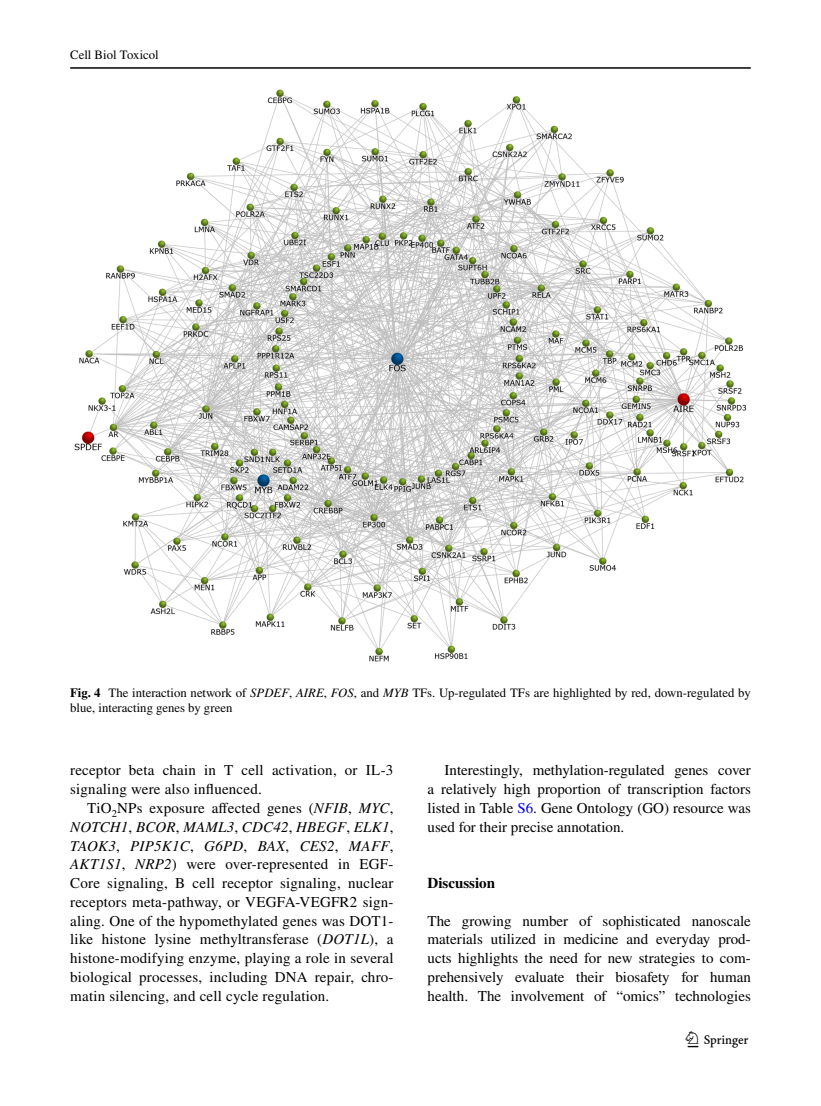
<style>
.page{position:relative;width:821px;height:1106px;background:#fff}
.page>*{position:absolute;margin:0;border:0;box-sizing:border-box;transform-origin:0 0}
.t1{font:22.5px "Springnew Regular 3";color:#000}
.t2{font:15px/18.8px "STIX";letter-spacing:.01em;color:#000;text-align:justify}
.t3{font:700 15px "STIX";color:#000}
.t4{font:12.75px/15px "STIX";color:#000}
.s1{font-weight:700}
.s2{font-style:italic}
.s3{color:#00f}
</style>
<div class="page">
<hr style="left:70px;top:67px;width:680px;height:2px;background:#000">
<img style="left:74px;top:89px;width:672px;height:573px">
<p class="t4" style="left:70px;top:48px;width:90px">Cell Biol Toxicol</p>
<p class="t4" style="left:70px;top:686px;width:682px"><span class="s1">Fig. 4</span> The interaction network of <span class="s2">SPDEF</span>, <span class="s2">AIRE</span>, <span class="s2">FOS</span>, and <span class="s2">MYB</span> TFs. Up-regulated TFs are highlighted by red, down-regulated by blue, interacting genes by green</p>
<p class="t2" style="left:70px;top:762px;width:325px">receptor beta chain in T cell activation, or IL-3 signaling were also influenced.</p>
<p class="t2" style="left:70px;top:799px;width:325px;text-indent:17px">TiO<sub>2</sub>NPs exposure affected genes (<span class="s2">NFIB</span>, <span class="s2">MYC</span>, <span class="s2">NOTCH1</span>, <span class="s2">BCOR</span>, <span class="s2">MAML3</span>, <span class="s2">CDC42</span>, <span class="s2">HBEGF</span>, <span class="s2">ELK1</span>, <span class="s2">TAOK3</span>, <span class="s2">PIP5K1C</span>, <span class="s2">G6PD</span>, <span class="s2">BAX</span>, <span class="s2">CES2</span>, <span class="s2">MAFF</span>, <span class="s2">AKT1S1</span>, <span class="s2">NRP2</span>) were over-represented in EGF-Core signaling, B cell receptor signaling, nuclear receptors meta-pathway, or VEGFA-VEGFR2 sign&shy;aling. One of the hypomethylated genes was DOT1- like histone lysine methyltransferase (<span class="s2">DOT1L</span>), a histone-modifying enzyme, playing a role in several biological processes, including DNA repair, chro&shy;matin silencing, and cell cycle regulation.</p>
<p class="t2" style="left:427px;top:762px;width:325px;text-indent:17px">Interestingly, methylation-regulated genes cover a relatively high proportion of transcription factors listed in Table <span class="s3">S6</span>. Gene Ontology (GO) resource was used for their precise annotation.</p>
<p class="t3" style="left:427px;top:874px;width:69px">Discussion</p>
<p class="t2" style="left:427px;top:912px;width:325px">The growing number of sophisticated nanoscale materials utilized in medicine and everyday prod&shy;ucts highlights the need for new strategies to com&shy;prehensively evaluate their biosafety for human health. The involvement of “omics” technologies</p>
<h1 class="t1" style="left:687px;top:1031px;width:62px">1 3</h1>
</div>
